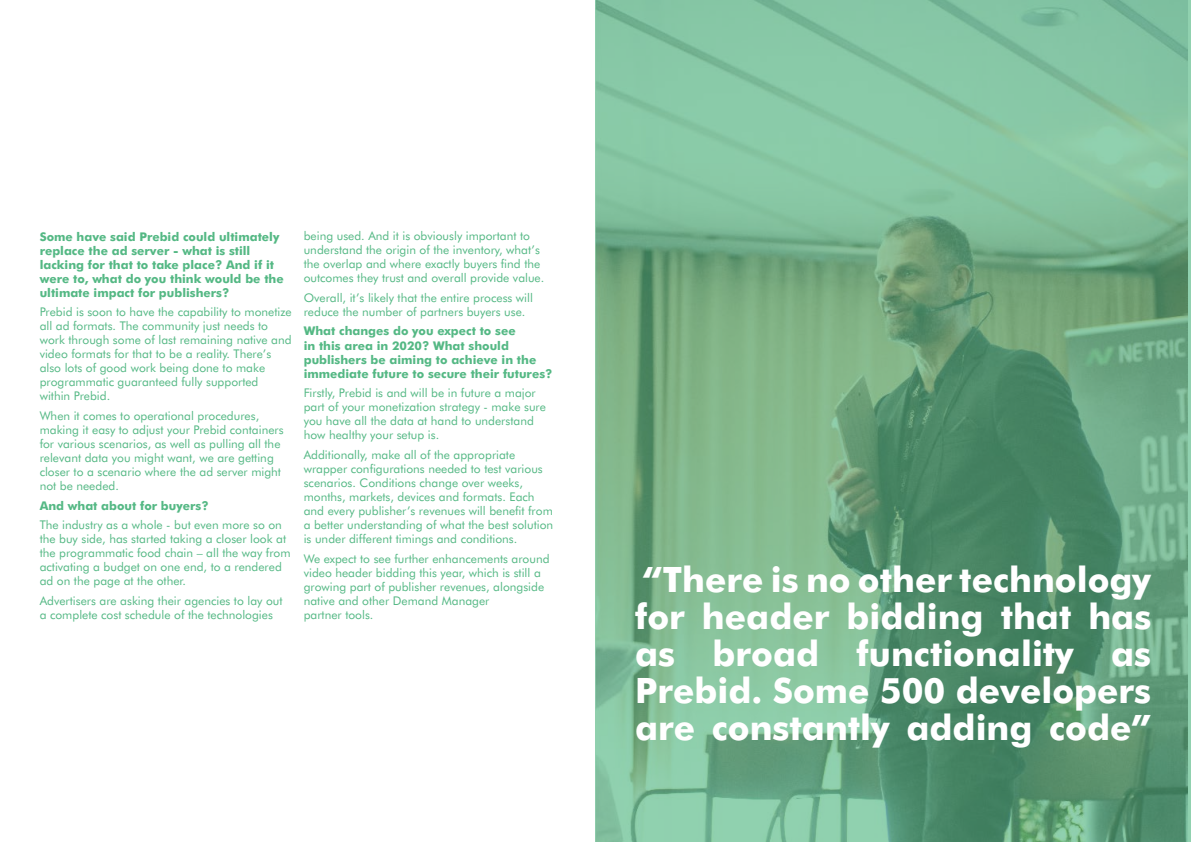
<style>
.page{position:relative;width:1191px;height:842px;background:#fff}
.page>*{position:absolute;margin:0;border:0;box-sizing:border-box;transform-origin:0 0}
.t1{font:700 35px/37px "Futura BT";color:#fff;text-align:justify}
.t2{font:12px/14px "Futura BT";color:#54b884}
.t3{font:700 12px/14px "Futura BT";color:#54b884}
</style>
<div class="page">
<svg style="left:595px;top:0;width:596px;height:842px;background:#72ad88"></svg>
<p class="t3" style="left:40px;top:229px;width:245px">Some have said Prebid could ultimately replace the ad server - what is still lacking for that to take place? And if it were to, what do you think would be the ultimate impact for publishers?</p>
<p class="t2" style="left:40px;top:305px;width:253px">Prebid is soon to have the capability to monetize all ad formats. The community just needs to work through some of last remaining native and video formats for that to be a reality. There’s also lots of good work being done to make programmatic guaranteed fully supported within Prebid.</p>
<p class="t2" style="left:40px;top:408px;width:245px">When it comes to operational procedures, making it easy to adjust your Prebid containers for various scenarios, as well as pulling all the relevant data you might want, we are getting closer to a scenario where the ad server might not be needed.</p>
<p class="t3" style="left:40px;top:498px;width:170px">And what about for buyers?</p>
<p class="t2" style="left:40px;top:518px;width:252px">The industry as a whole - but even more so on the buy side, has started taking a closer look at the programmatic food chain – all the way from activating a budget on one end, to a rendered ad on the page at the other.</p>
<p class="t2" style="left:40px;top:594px;width:244px">Advertisers are asking their agencies to lay out a complete cost schedule of the technologies</p>
<p class="t2" style="left:304px;top:229px;width:242px">being used. And it is obviously important to understand the origin of the inventory, what’s the overlap and where exactly buyers find the outcomes they trust and overall provide value.</p>
<p class="t2" style="left:304px;top:290px;width:231px">Overall, it’s likely that the entire process will reduce the number of partners buyers use.</p>
<p class="t3" style="left:304px;top:324px;width:250px">What changes do you expect to see<br>in this area in 2020? What should publishers be aiming to achieve in the immediate future to secure their futures?</p>
<p class="t2" style="left:304px;top:386px;width:244px">Firstly, Prebid is and will be in future a major part of your monetization strategy - make sure you have all the data at hand to understand how healthy your setup is.</p>
<p class="t2" style="left:304px;top:447px;width:251px">Additionally, make all of the appropriate wrapper configurations needed to test various scenarios. Conditions change over weeks, months, markets, devices and formats. Each and every publisher’s revenues will benefit from a better understanding of what the best solution is under different timings and conditions.</p>
<p class="t2" style="left:304px;top:551px;width:247px">We expect to see further enhancements around video header bidding this year, which is still a growing part of publisher revenues, alongside native and other Demand Manager<br>partner tools.</p>
<h1 class="t1" style="left:635px;top:561px;width:517px">“There is no other technology for header bidding that has as broad functionality as Prebid. Some 500 developers are constantly adding code”</h1>
</div>
